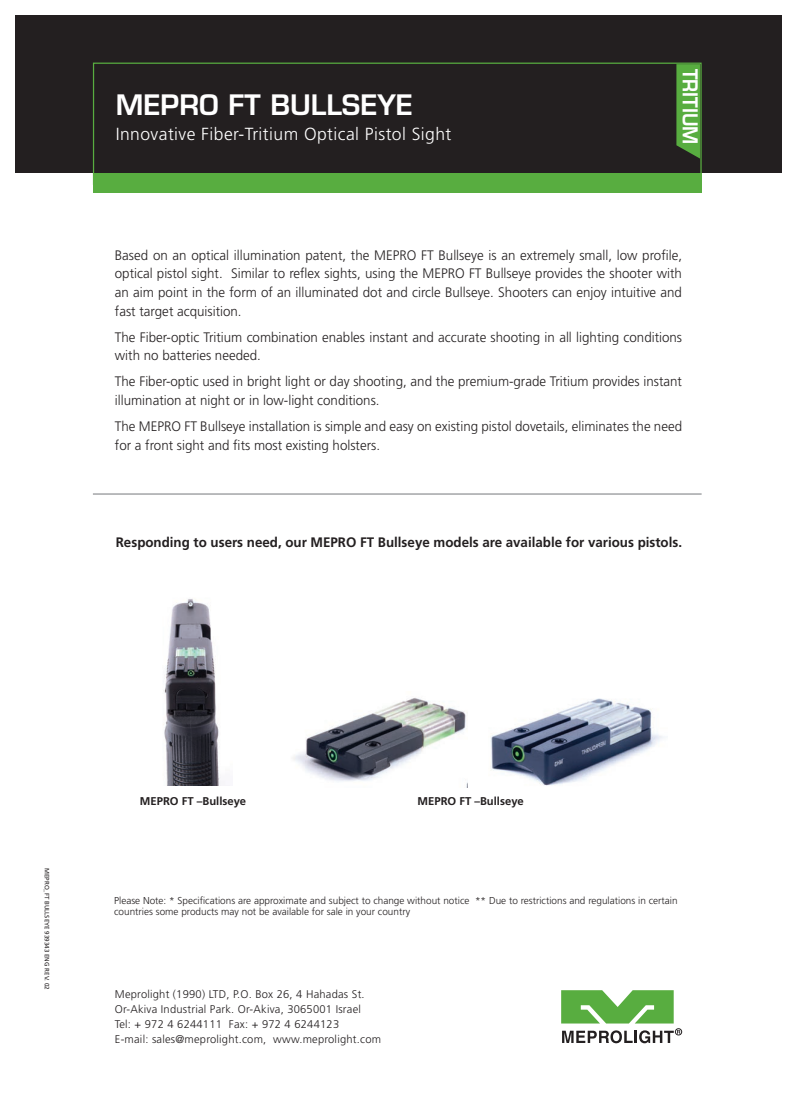
<style>
.page{position:relative;width:797px;height:1105px;background:#fff}
.page>*{position:absolute;margin:0;border:0;box-sizing:border-box;transform-origin:0 0}
.t1{font:600 27.5px "Eurostile LT Std";color:#fff}
.t2{font:600 20px "Eurostile LT Std";color:#fff;scale:.9 1}
.t3{font:300 17.5px "Frutiger";letter-spacing:.025em;color:#fff}
.t4{font:300 13.75px/18.8px "Frutiger";color:#231f20}
.t5{font:700 13.75px "Frutiger";color:#231f20}
.t6{font:700 11.25px "Frutiger";color:#231f20}
.t7{font:300 11.12px "Frutiger";letter-spacing:.02em;color:#231f20}
.t8{font:300 10px/11.2px "Frutiger";color:#231f20}
.t9{font:6.25px "Frutiger";color:#231f20}
</style>
<div class="page">
<div style="left:16px;top:16px;width:765px;height:157px;background:#231f20"></div>
<div style="left:93px;top:63px;width:608px;height:122px;border:1px solid #58ad40"></div>
<div style="left:93px;top:173px;width:608px;height:20px;background:#58ad40"></div>
<svg style="left:676px;top:64px;width:24px;height:95px;background:#539f3c"></svg>
<svg style="left:562px;top:1030px;width:118px;height:13px"></svg>
<div style="left:675px;top:1028px;width:7px;height:7px;border:1px solid #231f20;border-radius:50%"></div>
<svg style="left:561px;top:990px;width:112px;height:33px;background:#70b85b"></svg>
<img style="left:163px;top:599px;width:58px;height:187px">
<img style="left:491px;top:698px;width:173px;height:88px">
<img style="left:293px;top:698px;width:174px;height:89px">
<hr style="left:93px;top:494px;width:608px;height:1px;background:#76787b">
<h1 class="t1" style="left:116px;top:88px;width:299px">MEPRO FT BULLSEYE</h1>
<p class="t3" style="left:116px;top:124px;width:337px">Innovative Fiber-Tritium Optical Pistol Sight</p>
<h2 class="t2" style="left:702px;top:69px;width:86px;rotate:90deg">TRITIUM</h2>
<p class="t4" style="left:115px;top:245px;width:568px;text-align:right">Based on an optical illumination patent, the MEPRO FT Bullseye is an extremely small, low profile,<br>Similar to reflex sights, using the MEPRO FT Bullseye provides the shooter with</p>
<p class="t4" style="left:115px;top:264px;width:568px">optical pistol sight.<br>an aim point in the form of an illuminated dot and circle Bullseye. Shooters can enjoy intuitive and fast target acquisition.</p>
<p class="t4" style="left:115px;top:327px;width:568px">The Fiber-optic Tritium combination enables instant and accurate shooting in all lighting conditions with no batteries needed.</p>
<p class="t4" style="left:115px;top:372px;width:568px">The Fiber-optic used in bright light or day shooting, and the premium-grade Tritium provides instant illumination at night or in low-light conditions.</p>
<p class="t4" style="left:115px;top:417px;width:568px">The MEPRO FT Bullseye installation is simple and easy on existing pistol dovetails, eliminates the need for a front sight and fits most existing holsters.</p>
<p class="t5" style="left:116px;top:534px;width:568px">Responding to users need, our MEPRO FT Bullseye models are available for various pistols.</p>
<p class="t9" style="left:51px;top:868px;width:123px;rotate:90deg">MEPRO_FT BULLSEYE 939343 ENG REV. 02</p>
<p class="t6" style="left:140px;top:794px;width:108px">MEPRO FT –Bullseye</p>
<p class="t6" style="left:417px;top:794px;width:108px">MEPRO FT –Bullseye</p>
<p class="t8" style="left:114px;top:895px;width:357px">Please Note: * Specifications are approximate and subject to change without notice countries some products may not be available for sale in your country</p>
<p class="t8" style="left:475px;top:895px;width:204px">** Due to restrictions and regulations in certain</p>
<p class="t7" style="left:115px;top:988px;width:251px">Meprolight (1990) LTD O. P, . Box 26, 4 Hahadas St.</p>
<p class="t7" style="left:115px;top:1003px;width:247px">Or-Akiva Industrial Park. Or-Akiva, 3065001 Israel</p>
<p class="t7" style="left:229px;top:1018px;width:112px">Fax +: 972 4 6244123</p>
<p class="t7" style="left:115px;top:1018px;width:109px">Tel +: 972 4 6244111</p>
<p class="t7" style="left:115px;top:1033px;width:153px">-E mail: sales@meprolight.com,</p>
<p class="t7" style="left:273px;top:1033px;width:109px">www.meprolight.com</p>
</div>
